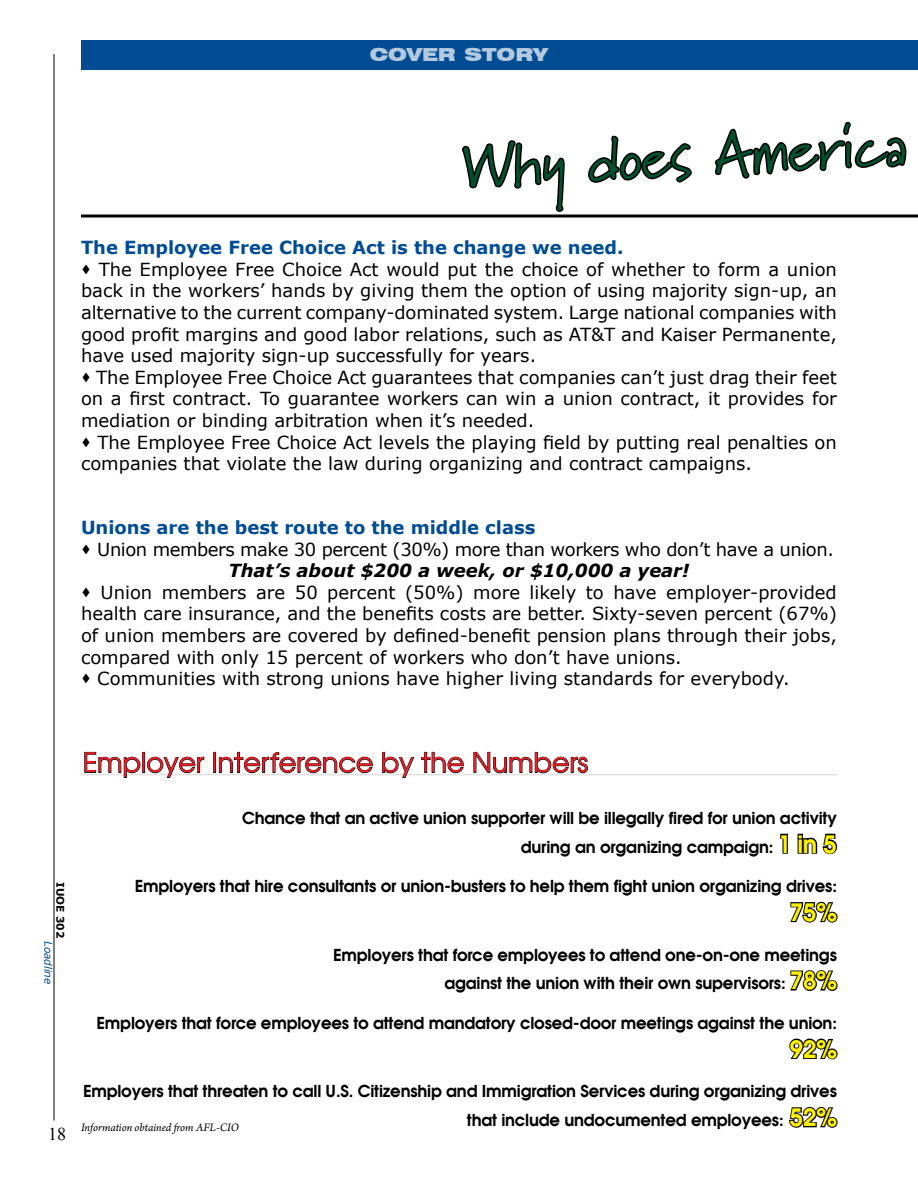
<style>
.page{position:relative;width:918px;height:1188px;background:#fff}
.page>*{position:absolute;margin:0;border:0;box-sizing:border-box;transform-origin:0 0}
.t1{font:60px "Marydale";color:#00512f}
.t2{font:27px "Avalon Plain";color:#e31b23}
.t3{font:700 24px "Avalon";color:#fff200}
.t4{font:18px/21.6px "Verdana";color:#000;text-align:justify}
.t5{font:18px/21.6px "Verdana";letter-spacing:-.025em;color:#000;text-align:center}
.t6{font:700 18px "Verdana";color:#004c93}
.t7{font:900 expanded 18px "Swiss 721 BT";color:#b3c9df}
.t8{font:18px "Times New Roman";color:#000}
.t9{font:700 16.5px/28.8px "Avalon";letter-spacing:-.01em;color:#000;text-align:right}
.t10{font:italic 12px "Arno Pro";letter-spacing:-.005em;color:#000}
.t11{font:italic 10.5px "Verdana";color:#004c93}
.t12{font:700 10.5px "Verdana";color:#000}
.s1{font-weight:700;font-style:italic}
.s2{font-size:24px;color:#fff200}
</style>
<div class="page">
<hr style="left:54px;top:54px;width:1px;height:1066px;background:#000">
<div style="left:81px;top:40px;width:837px;height:30px;background:#004c93"></div>
<svg style="left:780px;top:833px;width:8px;height:21px"></svg>
<svg style="left:798px;top:833px;width:40px;height:22px"></svg>
<svg style="left:790px;top:901px;width:48px;height:22px"></svg>
<svg style="left:790px;top:970px;width:48px;height:21px"></svg>
<svg style="left:789px;top:1038px;width:49px;height:22px"></svg>
<svg style="left:789px;top:1107px;width:49px;height:21px"></svg>
<svg style="left:81px;top:214px;width:837px;height:4px;background:#3f3f3f"></svg>
<svg style="left:459px;top:140px;width:107px;height:78px"></svg>
<svg style="left:588px;top:135px;width:104px;height:48px"></svg>
<svg style="left:714px;top:121px;width:194px;height:97px"></svg>
<hr style="left:81px;top:774px;width:756px;height:1px;background:#e2dfde">
<svg style="left:84px;top:752px;width:57px;height:26px"></svg>
<div style="left:142px;top:752px;width:3px;height:21px;border:1px solid #000"></div>
<svg style="left:147px;top:756px;width:58px;height:23px"></svg>
<div style="left:213px;top:752px;width:3px;height:21px;border:1px solid #000"></div>
<svg style="left:219px;top:752px;width:154px;height:21px"></svg>
<svg style="left:382px;top:752px;width:33px;height:27px"></svg>
<svg style="left:421px;top:752px;width:43px;height:21px"></svg>
<svg style="left:473px;top:751px;width:115px;height:23px"></svg>
<p class="t7" style="left:370px;top:44px;width:180px">COVER STORY</p>
<h1 class="t1" style="left:461px;top:132px;width:446px;rotate:-3deg">Why does America</h1>
<p class="t6" style="left:81px;top:236px;width:544px">The Employee Free Choice Act is the change we need.</p>
<p class="t4" style="left:81px;top:258px;width:758px">• The Employee Free Choice Act would put the choice of whether to form a union back in the workers’ hands by giving them the option of using majority sign-up, an alternative to the current company-dominated system. Large national companies with good profit margins and good labor relations, such as AT&amp;T and Kaiser Permanente, have used majority sign-up successfully for years.</p>
<p class="t4" style="left:81px;top:366px;width:757px">• The Employee Free Choice Act guarantees that companies can’t just drag their feet on a first contract. To guarantee workers can win a union contract, it provides for mediation or binding arbitration when it’s needed.</p>
<p class="t4" style="left:81px;top:431px;width:757px">• The Employee Free Choice Act levels the playing field by putting real penalties on companies that violate the law during organizing and contract campaigns.</p>
<p class="t6" style="left:81px;top:516px;width:456px">Unions are the best route to the middle class</p>
<p class="t5" style="left:81px;top:538px;width:754px">• Union members make 30 percent (30%) more than workers who don’t have a union.<br><span class="s1">That’s about $200 a week, or $10,000 a year!</span></p>
<p class="t4" style="left:81px;top:581px;width:757px">• Union members are 50 percent (50%) more likely to have employer-provided health care insurance, and the benefits costs are better. Sixty-seven percent (67%) of union members are covered by defined-benefit pension plans through their jobs, compared with only 15 percent of workers who don’t have unions.</p>
<p class="t4" style="left:81px;top:667px;width:710px">• Communities with strong unions have higher living standards for everybody.</p>
<p class="t12" style="left:67px;top:882px;width:58px;rotate:90deg">IUOE 302</p>
<p class="t11" style="left:55px;top:941px;width:45px;rotate:90deg">Loadline</p>
<p class="t8" style="left:48px;top:1122px;width:19px">18</p>
<h2 class="t2" style="left:83px;top:746px;width:507px">Employer Interference by the Numbers</h2>
<p class="t9" style="left:242px;top:803px;width:596px">Chance that an active union supporter will be illegally fired for union activity during an organizing campaign: <span class="s2">1 in 5</span></p>
<p class="t9" style="left:135px;top:871px;width:704px">Employers that hire consultants or union-busters to help them fight union organizing drives:</p>
<h3 class="t3" style="left:790px;top:896px;width:49px">75%</h3>
<p class="t9" style="left:333px;top:940px;width:505px">Employers that force employees to attend one-on-one meetings against the union with their own supervisors: <span class="s2">78%</span></p>
<p class="t9" style="left:97px;top:1008px;width:742px">Employers that force employees to attend mandatory closed-door meetings against the union:</p>
<h3 class="t3" style="left:790px;top:1033px;width:49px">92%</h3>
<p class="t9" style="left:83px;top:1076px;width:755px">Employers that threaten to call U.S. Citizenship and Immigration Services during organizing drives that include undocumented employees: <span class="s2">52%</span></p>
<p class="t10" style="left:81px;top:1121px;width:160px">Information obtained from AFL-CIO</p>
</div>
